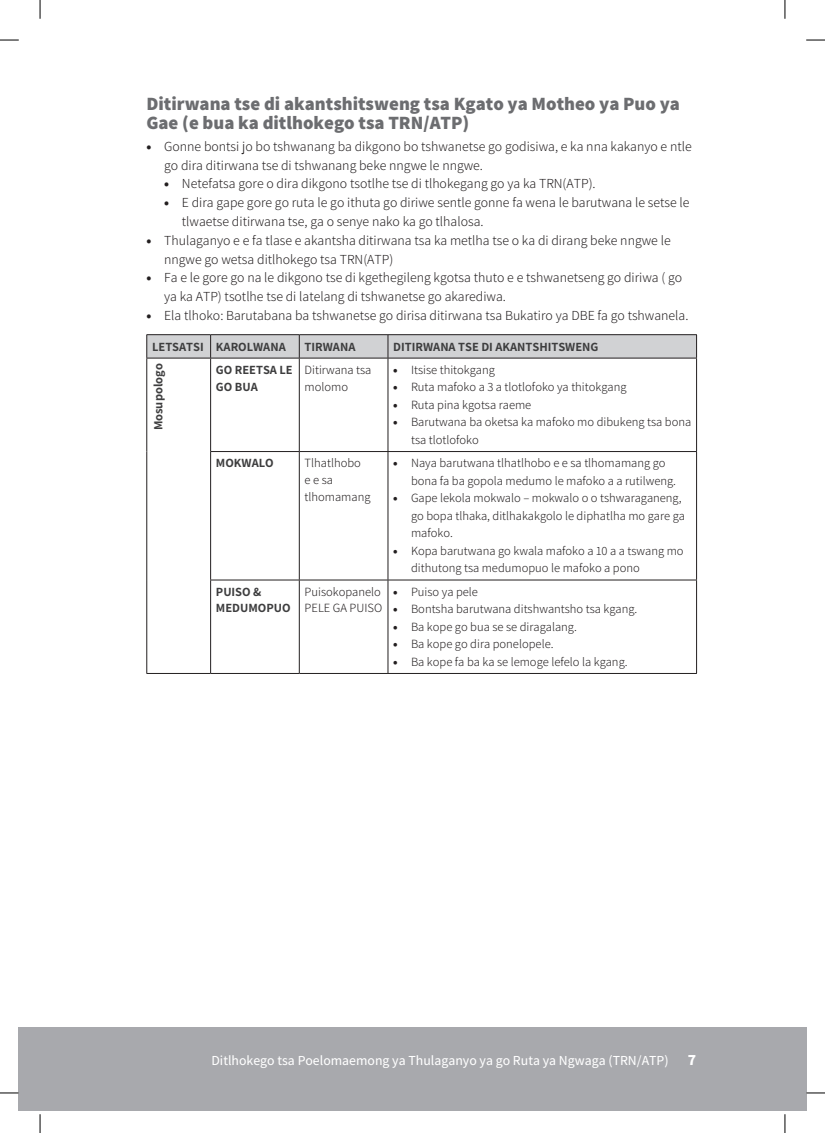
<style>
.page{position:relative;width:825px;height:1133px;background:#fff}
.page>*{position:absolute;margin:0;border:0;box-sizing:border-box;transform-origin:0 0}
.t1{font:800 18.75px/18.8px "Assistant";color:#6c6d70}
.t2{font:300 13.75px/18.8px "Assistant";color:#231f20}
.t3{font:500 13.75px "Assistant";color:#fff}
.t4{font:900 13.75px "Noto Sans JP";color:#fff}
.t5{font:300 12.5px/17.5px "Assistant";color:#231f20}
.t6{font:700 12.5px/16.9px "Assistant";color:#3e3e3f}
.s1{font-weight:800}
</style>
<div class="page">
<div style="left:40px;top:1027px;width:765px;height:83px;background:#a8a9ad"></div>
<div style="left:19px;top:1027px;width:21px;height:83px;background:#a8a9ad"></div>
<svg style="left:147px;top:359px;width:240px;height:314px"></svg>
<hr style="left:299px;top:358px;width:1px;height:93px;background:#231f20">
<hr style="left:210px;top:451px;width:89px;height:1px;background:#231f20">
<hr style="left:299px;top:451px;width:89px;height:1px;background:#231f20">
<hr style="left:299px;top:452px;width:1px;height:127px;background:#231f20">
<hr style="left:388px;top:451px;width:308px;height:1px;background:#231f20">
<hr style="left:210px;top:579px;width:89px;height:1px;background:#231f20">
<hr style="left:299px;top:579px;width:89px;height:1px;background:#231f20">
<hr style="left:299px;top:580px;width:1px;height:93px;background:#231f20">
<hr style="left:388px;top:579px;width:308px;height:1px;background:#231f20">
<hr style="left:210px;top:673px;width:89px;height:1px;background:#231f20">
<hr style="left:299px;top:673px;width:89px;height:1px;background:#231f20">
<hr style="left:388px;top:673px;width:308px;height:1px;background:#231f20">
<hr style="left:146px;top:334px;width:64px;height:1px;background:#231f20">
<hr style="left:210px;top:334px;width:89px;height:1px;background:#231f20">
<hr style="left:299px;top:334px;width:89px;height:1px;background:#231f20">
<hr style="left:388px;top:334px;width:308px;height:1px;background:#231f20">
<svg style="left:146px;top:335px;width:551px;height:23px;background:#cacbcd"></svg>
<hr style="left:388px;top:358px;width:308px;height:1px;background:#231f20">
<hr style="left:696px;top:358px;width:1px;height:93px;background:#231f20">
<hr style="left:696px;top:452px;width:1px;height:127px;background:#231f20">
<hr style="left:696px;top:580px;width:1px;height:93px;background:#231f20">
<hr style="left:210px;top:358px;width:89px;height:1px;background:#231f20">
<hr style="left:299px;top:358px;width:89px;height:1px;background:#231f20">
<hr style="left:387px;top:358px;width:1px;height:93px;background:#231f20">
<hr style="left:387px;top:452px;width:1px;height:127px;background:#231f20">
<hr style="left:387px;top:580px;width:1px;height:93px;background:#231f20">
<hr style="left:146px;top:358px;width:64px;height:1px;background:#231f20">
<hr style="left:146px;top:358px;width:1px;height:93px;background:#231f20">
<hr style="left:210px;top:358px;width:1px;height:93px;background:#231f20">
<hr style="left:146px;top:451px;width:1px;height:129px;background:#231f20">
<hr style="left:210px;top:452px;width:1px;height:127px;background:#231f20">
<hr style="left:146px;top:580px;width:1px;height:93px;background:#231f20">
<hr style="left:210px;top:580px;width:1px;height:93px;background:#231f20">
<hr style="left:146px;top:673px;width:64px;height:1px;background:#231f20">
<svg style="left:0;top:39px;width:19px;height:2px"></svg>
<svg style="left:806px;top:39px;width:18px;height:2px"></svg>
<svg style="left:0;top:1092px;width:19px;height:1px"></svg>
<svg style="left:805px;top:1092px;width:19px;height:1px"></svg>
<svg style="left:39px;top:0;width:2px;height:19px"></svg>
<svg style="left:39px;top:1114px;width:2px;height:18px"></svg>
<svg style="left:784px;top:0;width:1px;height:19px"></svg>
<svg style="left:784px;top:1114px;width:1px;height:18px"></svg>
<h1 class="t1" style="left:146px;top:94px;width:534px">Ditirwana tse di akantshitsweng tsa Kgato ya Motheo ya Puo ya<br>Gae (e bua ka ditlhokego tsa TRN/ATP)</h1>
<p class="t2" style="left:164px;top:136px;width:529px;text-indent:-18px"><span class="s1">•</span> Gonne bontsi jo bo tshwanang ba dikgono bo tshwanetse go godisiwa, e ka nna kakanyo e ntle go dira ditirwana tse di tshwanang beke nngwe le nngwe.</p>
<p class="t2" style="left:164px;top:174px;width:433px"><span class="s1">•</span> Netefatsa gore o dira dikgono tsotlhe tse di tlhokegang go ya ka TRN(ATP).</p>
<p class="t2" style="left:182px;top:192px;width:509px;text-indent:-18px"><span class="s1">•</span> E dira gape gore go ruta le go ithuta go diriwe sentle gonne fa wena le barutwana le setse le tlwaetse ditirwana tse, ga o senye nako ka go tlhalosa.</p>
<p class="t2" style="left:164px;top:230px;width:507px;text-indent:-18px"><span class="s1">•</span> Thulaganyo e e fa tlase e akantsha ditirwana tsa ka metlha tse o ka di dirang beke nngwe le nngwe go wetsa ditlhokego tsa TRN(ATP)</p>
<p class="t2" style="left:164px;top:267px;width:519px;text-indent:-18px"><span class="s1">•</span> Fa e le gore go na le dikgono tse di kgethegileng kgotsa thuto e e tshwanetseng go diriwa ( go ya ka ATP) tsotlhe tse di latelang di tshwanetse go akarediwa.</p>
<p class="t2" style="left:146px;top:305px;width:543px"><span class="s1">•</span> Ela tlhoko: Barutabana ba tshwanetse go dirisa ditirwana tsa Bukatiro ya DBE fa go tshwanela.</p>
<p class="t6" style="left:152px;top:338px;width:135px">LETSATSI KAROLWANA</p>
<p class="t6" style="left:304px;top:338px;width:52px">TIRWANA</p>
<p class="t6" style="left:393px;top:338px;width:206px">DITIRWANA TSE DI AKANTSHITSWENG</p>
<p class="t6" style="left:149px;top:430px;width:68px;rotate:-90deg">Mosupologo</p>
<p class="t6" style="left:216px;top:360px;width:78px">GO REETSA LE<br>GO BUA</p>
<p class="t5" style="left:304px;top:360px;width:68px;line-height:16.9px">Ditirwana tsa molomo</p>
<p class="t5" style="left:393px;top:360px;width:103px"><span class="s1">•</span> Itsise thitokgang</p>
<p class="t5" style="left:393px;top:377px;width:234px"><span class="s1">•</span> Ruta mafoko a 3 a tlotlofoko ya thitokgang</p>
<p class="t5" style="left:393px;top:395px;width:139px"><span class="s1">•</span> Ruta pina kgotsa raeme</p>
<p class="t5" style="left:411px;top:412px;width:281px;text-indent:-18px"><span class="s1">•</span> Barutwana ba oketsa ka mafoko mo dibukeng tsa bona tsa tlotlofoko</p>
<p class="t6" style="left:216px;top:454px;width:59px">MOKWALO</p>
<p class="t5" style="left:304px;top:454px;width:67px;line-height:16.9px">Tlhatlhobo<br>e e sa tlhomamang</p>
<p class="t5" style="left:411px;top:453px;width:266px;text-indent:-18px"><span class="s1">•</span> Naya barutwana tlhatlhobo e e sa tlhomamang go bona fa ba gopola medumo le mafoko a a rutilweng.</p>
<p class="t5" style="left:411px;top:488px;width:275px;text-indent:-18px"><span class="s1">•</span> Gape lekola mokwalo – mokwalo o o tshwaraganeng, go bopa tlhaka, ditlhakakgolo le diphatlha mo gare ga mafoko.</p>
<p class="t5" style="left:411px;top:541px;width:274px;text-indent:-18px"><span class="s1">•</span> Kopa barutwana go kwala mafoko a 10 a a tswang mo dithutong tsa medumopuo le mafoko a pono</p>
<p class="t6" style="left:216px;top:582px;width:76px">PUISO &amp;<br>MEDUMOPUO</p>
<p class="t5" style="left:304px;top:582px;width:79px;line-height:16.9px">Puisokopanelo<br>PELE GA PUISO</p>
<p class="t5" style="left:393px;top:582px;width:86px"><span class="s1">•</span> Puiso ya pele</p>
<p class="t5" style="left:393px;top:599px;width:245px"><span class="s1">•</span> Bontsha barutwana ditshwantsho tsa kgang.</p>
<p class="t5" style="left:393px;top:617px;width:185px"><span class="s1">•</span> Ba kope go bua se se diragalang.</p>
<p class="t5" style="left:393px;top:634px;width:162px"><span class="s1">•</span> Ba kope go dira ponelopele.</p>
<p class="t5" style="left:393px;top:652px;width:236px"><span class="s1">•</span> Ba kope fa ba ka se lemoge lefelo la kgang.</p>
<p class="t3" style="left:211px;top:1050px;width:458px">Ditlhokego tsa Poelomaemong ya Thulaganyo ya go Ruta ya Ngwaga (TRN/ATP)</p>
<p class="t4" style="left:687px;top:1052px;width:10px">7</p>
</div>
